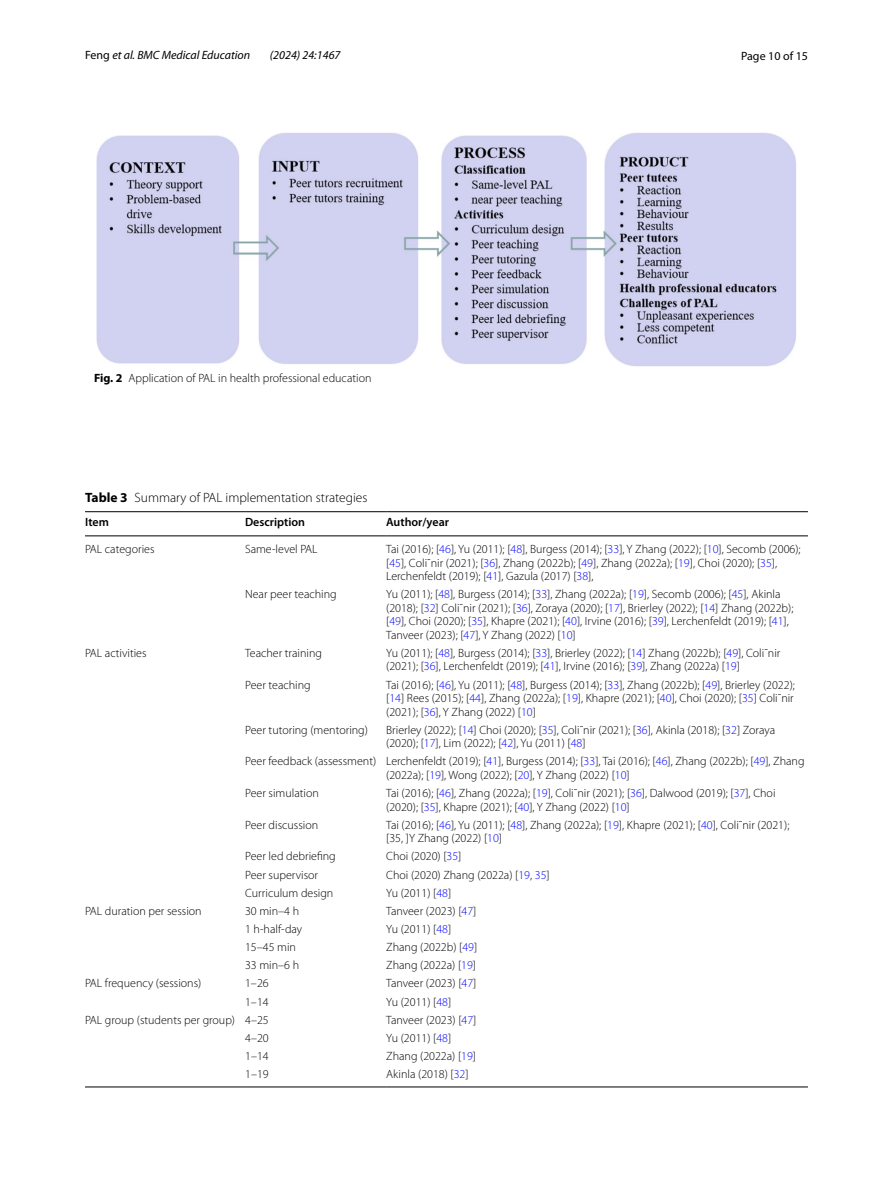
<style>
.page{position:relative;width:893px;height:1187px;background:#fff}
.page>*{position:absolute;margin:0;border:0;box-sizing:border-box;transform-origin:0 0}
.t1{font:300 13.5px "Myriad Pro";color:#000}
.t2{font:300 12px/13.5px "Myriad Pro";color:#000}
.t3{font:italic 12px "Myriad Pro";color:#000}
.t4{font:600 12px "Myriad Pro";color:#000}
.t5{font:12px "Myriad Pro";color:#000}
.s1{font-style:normal}
.s2{font-weight:700}
.s3{color:#00f}
</style>
<div class="page">
<img style="left:96px;top:133px;width:700px;height:234px">
<hr style="left:85px;top:511px;width:160px;height:1px;background:#000">
<hr style="left:85px;top:535px;width:160px;height:1px;background:#000">
<hr style="left:245px;top:511px;width:141px;height:1px;background:#000">
<hr style="left:245px;top:535px;width:141px;height:1px;background:#000">
<hr style="left:386px;top:511px;width:422px;height:1px;background:#000">
<hr style="left:386px;top:535px;width:422px;height:1px;background:#000">
<hr style="left:85px;top:1086px;width:160px;height:1px;background:#000">
<hr style="left:245px;top:1086px;width:141px;height:1px;background:#000">
<hr style="left:386px;top:1086px;width:422px;height:1px;background:#000">
<p class="t3" style="left:85px;top:48px;width:167px"><span class="s1">Feng</span> et al. BMC Medical Education</p>
<p class="t3" style="left:270px;top:48px;width:72px">(2024) 24:1467</p>
<p class="t5" style="left:741px;top:48px;width:68px">Page 10 of 15</p>
<p class="t2" style="left:94px;top:371px;width:279px"><span class="s2">Fig. 2</span> Application of PAL in health professional education</p>
<p class="t1" style="left:85px;top:490px;width:284px"><span class="s2">Table 3</span> Summary of PAL implementation strategies</p>
<p class="t4" style="left:85px;top:514px;width:25px">Item</p>
<p class="t4" style="left:245px;top:514px;width:62px">Description</p>
<p class="t4" style="left:386px;top:514px;width:64px">Author/year</p>
<p class="t2" style="left:85px;top:542px;width:71px">PAL categories</p>
<p class="t2" style="left:245px;top:542px;width:74px">Same-level PAL</p>
<p class="t2" style="left:386px;top:542px;width:416px">Tai (2016); [<span class="s3">46</span>], Yu (2011); [<span class="s3">48</span>], Burgess (2014); [<span class="s3">33</span>], Y Zhang (2022); [<span class="s3">10</span>], Secomb (2006); [<span class="s3">45</span>], Coli˜nir (2021); [<span class="s3">36</span>], Zhang (2022b); [<span class="s3">49</span>], Zhang (2022a); [<span class="s3">19</span>], Choi (2020); [<span class="s3">35</span>],<br>Lerchenfeldt (2019); [<span class="s3">41</span>], Gazula (2017) [<span class="s3">38</span>],</p>
<p class="t2" style="left:245px;top:587px;width:93px">Near peer teaching</p>
<p class="t2" style="left:386px;top:587px;width:409px">Yu (2011); [<span class="s3">48</span>], Burgess (2014); [<span class="s3">33</span>], Zhang (2022a); [<span class="s3">19</span>], Secomb (2006); [<span class="s3">45</span>], Akinla (2018); [<span class="s3">32</span>] Coli˜nir (2021); [<span class="s3">36</span>], Zoraya (2020); [<span class="s3">17</span>], Brierley (2022); [<span class="s3">14</span>] Zhang (2022b); [<span class="s3">49</span>], Choi (2020); [<span class="s3">35</span>], Khapre (2021); [<span class="s3">40</span>], Irvine (2016); [<span class="s3">39</span>], Lerchenfeldt (2019); [<span class="s3">41</span>], Tanveer (2023); [<span class="s3">47</span>], Y Zhang (2022) [<span class="s3">10</span>]</p>
<p class="t2" style="left:85px;top:646px;width:63px">PAL activities</p>
<p class="t2" style="left:245px;top:646px;width:78px">Teacher training</p>
<p class="t2" style="left:386px;top:646px;width:396px">Yu (2011); [<span class="s3">48</span>], Burgess (2014); [<span class="s3">33</span>], Brierley (2022); [<span class="s3">14</span>] Zhang (2022b); [<span class="s3">49</span>], Coli˜nir (2021); [<span class="s3">36</span>], Lerchenfeldt (2019); [<span class="s3">41</span>], Irvine (2016); [<span class="s3">39</span>], Zhang (2022a) [<span class="s3">19</span>]</p>
<p class="t2" style="left:245px;top:678px;width:67px">Peer teaching</p>
<p class="t2" style="left:386px;top:678px;width:410px;text-align:justify">Tai (2016); [<span class="s3">46</span>], Yu (2011); [<span class="s3">48</span>], Burgess (2014); [<span class="s3">33</span>], Zhang (2022b); [<span class="s3">49</span>], Brierley (2022); [<span class="s3">14</span>] Rees (2015); [<span class="s3">44</span>], Zhang (2022a); [<span class="s3">19</span>], Khapre (2021); [<span class="s3">40</span>], Choi (2020); [<span class="s3">35</span>] Coli˜nir (2021); [<span class="s3">36</span>], Y Zhang (2022) [<span class="s3">10</span>]</p>
<p class="t2" style="left:245px;top:723px;width:124px">Peer tutoring (mentoring)</p>
<p class="t2" style="left:386px;top:723px;width:390px">Brierley (2022); [<span class="s3">14</span>] Choi (2020); [<span class="s3">35</span>], Coli˜nir (2021); [<span class="s3">36</span>], Akinla (2018); [<span class="s3">32</span>] Zoraya (2020); [<span class="s3">17</span>], Lim (2022); [<span class="s3">42</span>], Yu (2011) [<span class="s3">48</span>]</p>
<p class="t2" style="left:386px;top:754px;width:420px;text-indent:-141px">Peer feedback (assessment) Lerchenfeldt (2019); [<span class="s3">41</span>], Burgess (2014); [<span class="s3">33</span>], Tai (2016); [<span class="s3">46</span>], Zhang (2022b); [<span class="s3">49</span>], Zhang (2022a); [<span class="s3">19</span>], Wong (2022); [<span class="s3">20</span>], Y Zhang (2022) [<span class="s3">10</span>]</p>
<p class="t2" style="left:245px;top:786px;width:75px">Peer simulation</p>
<p class="t2" style="left:386px;top:786px;width:391px">Tai (2016); [<span class="s3">46</span>], Zhang (2022a); [<span class="s3">19</span>], Coli˜nir (2021); [<span class="s3">36</span>], Dalwood (2019); [<span class="s3">37</span>], Choi (2020); [<span class="s3">35</span>], Khapre (2021); [<span class="s3">40</span>], Y Zhang (2022) [<span class="s3">10</span>]</p>
<p class="t2" style="left:245px;top:818px;width:75px">Peer discussion</p>
<p class="t2" style="left:386px;top:818px;width:405px">Tai (2016); [<span class="s3">46</span>], Yu (2011); [<span class="s3">48</span>], Zhang (2022a); [<span class="s3">19</span>], Khapre (2021); [<span class="s3">40</span>], Coli˜nir (2021); [35, ]Y Zhang (2022) [<span class="s3">10</span>]</p>
<p class="t2" style="left:245px;top:849px;width:92px">Peer led debriefing</p>
<p class="t2" style="left:386px;top:849px;width:77px">Choi (2020) [<span class="s3">35</span>]</p>
<p class="t2" style="left:245px;top:867px;width:75px">Peer supervisor</p>
<p class="t2" style="left:386px;top:867px;width:165px">Choi (2020) Zhang (2022a) [<span class="s3">19</span>, <span class="s3">35</span>]</p>
<p class="t2" style="left:245px;top:886px;width:90px">Curriculum design</p>
<p class="t2" style="left:386px;top:886px;width:67px">Yu (2011) [<span class="s3">48</span>]</p>
<p class="t2" style="left:85px;top:904px;width:118px">PAL duration per session</p>
<p class="t2" style="left:245px;top:904px;width:56px">30 min–4 h</p>
<p class="t2" style="left:386px;top:904px;width:92px">Tanveer (2023) [<span class="s3">47</span>]</p>
<p class="t2" style="left:245px;top:922px;width:59px">1 h-half-day</p>
<p class="t2" style="left:386px;top:922px;width:67px">Yu (2011) [<span class="s3">48</span>]</p>
<p class="t2" style="left:245px;top:940px;width:52px">15–45 min</p>
<p class="t2" style="left:386px;top:940px;width:93px">Zhang (2022b) [<span class="s3">49</span>]</p>
<p class="t2" style="left:245px;top:958px;width:56px">33 min–6 h</p>
<p class="t2" style="left:386px;top:958px;width:91px">Zhang (2022a) [<span class="s3">19</span>]</p>
<p class="t2" style="left:85px;top:976px;width:118px">PAL frequency (sessions)</p>
<p class="t2" style="left:245px;top:976px;width:25px">1–26</p>
<p class="t2" style="left:386px;top:976px;width:92px">Tanveer (2023) [<span class="s3">47</span>]</p>
<p class="t2" style="left:245px;top:994px;width:25px">1–14</p>
<p class="t2" style="left:386px;top:994px;width:67px">Yu (2011) [<span class="s3">48</span>]</p>
<p class="t2" style="left:85px;top:1013px;width:185px">PAL group (students per group) 4–25</p>
<p class="t2" style="left:386px;top:1013px;width:92px">Tanveer (2023) [<span class="s3">47</span>]</p>
<p class="t2" style="left:245px;top:1031px;width:25px">4–20</p>
<p class="t2" style="left:386px;top:1031px;width:67px">Yu (2011) [<span class="s3">48</span>]</p>
<p class="t2" style="left:245px;top:1049px;width:25px">1–14</p>
<p class="t2" style="left:386px;top:1049px;width:91px">Zhang (2022a) [<span class="s3">19</span>]</p>
<p class="t2" style="left:245px;top:1067px;width:25px">1–19</p>
<p class="t2" style="left:386px;top:1067px;width:84px">Akinla (2018) [<span class="s3">32</span>]</p>
</div>
